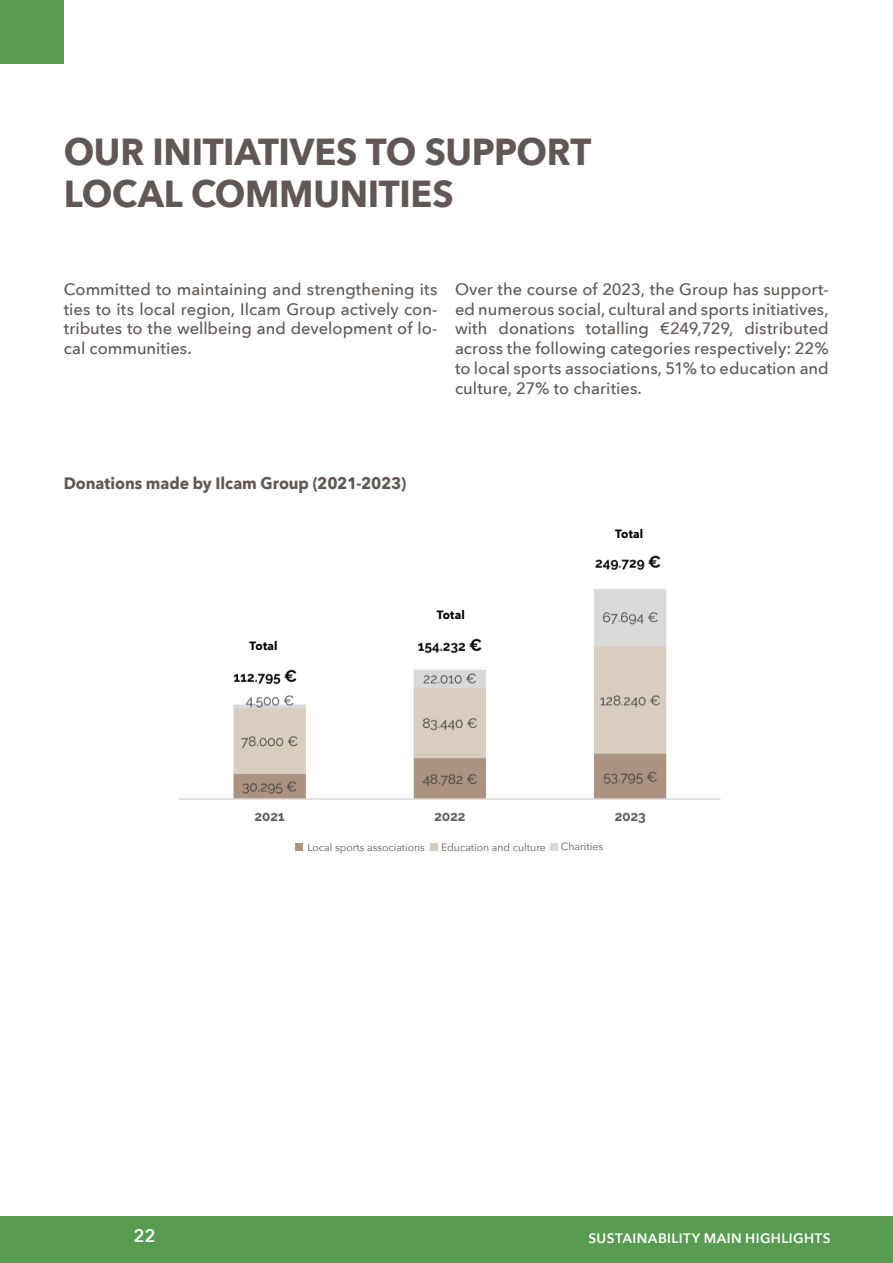
<style>
.page{position:relative;width:893px;height:1263px;background:#fff}
.page>*{position:absolute;margin:0;border:0;box-sizing:border-box;transform-origin:0 0}
.t1{font:700 37.5px "Avenir Next";letter-spacing:-.01em;color:#615754;scale:.96 1}
.t2{font:600 18.15px "Avenir Next";color:#fff}
.t3{font:500 16.5px/19.8px "Avenir Next";color:#615754;text-align:justify}
.t4{font:700 16.5px "Avenir Next";letter-spacing:-.005em;color:#615754;scale:.96 1}
.t5{font:600 13.65px "Avenir Next";letter-spacing:.03em;color:#fff}
.t6{font:700 12px "Avenir Next";letter-spacing:.01em;color:#000;scale:.96 1}
.t7{font:10.5px "Avenir Next";color:#615754}
</style>
<div class="page">
<div style="left:0;top:1216px;width:893px;height:47px;background:#579c51"></div>
<div style="left:0;top:0;width:64px;height:64px;background:#579c51"></div>
<img style="left:179px;top:555px;width:542px;height:269px">
<div style="left:238px;top:635px;width:51px;height:18px;background:#fff"></div>
<div style="left:425px;top:604px;width:51px;height:18px;background:#fff"></div>
<div style="left:550px;top:843px;width:7px;height:8px;background:#d9d9d9"></div>
<div style="left:430px;top:843px;width:8px;height:8px;background:#d8cec0"></div>
<div style="left:295px;top:843px;width:8px;height:8px;background:#ac9281"></div>
<p class="t1" style="left:64px;top:119px;width:551px">OUR INITIATIVES TO SUPPORT</p>
<p class="t1" style="left:64px;top:161px;width:408px">LOCAL COMMUNITIES</p>
<p class="t3" style="left:64px;top:279px;width:375px">Committed to maintaining and strengthening its ties to its local region, Ilcam Group actively con&shy;tributes to the wellbeing and development of lo&shy;cal communities.</p>
<p class="t3" style="left:455px;top:279px;width:375px">Over the course of 2023, the Group has support&shy;ed numerous social, cultural and sports initiatives, with donations totalling €249,729, distributed across the following categories respectively: 22% to local sports associations, 51% to education and culture, 27% to charities.</p>
<p class="t4" style="left:64px;top:468px;width:358px">Donations made by Ilcam Group (2021-2023)</p>
<p class="t6" style="left:250px;top:636px;width:31px">Total</p>
<p class="t6" style="left:437px;top:604px;width:31px">Total</p>
<p class="t6" style="left:615px;top:523px;width:31px">Total</p>
<p class="t7" style="left:307px;top:838px;width:119px">Local sports associations</p>
<p class="t7" style="left:441px;top:838px;width:106px">Education and culture</p>
<p class="t7" style="left:561px;top:838px;width:44px">Charities</p>
<p class="t2" style="left:133px;top:1220px;width:24px">22</p>
<p class="t5" style="left:588px;top:1227px;width:244px">SUSTAINABILITY MAIN HIGHLIGHTS</p>
</div>
